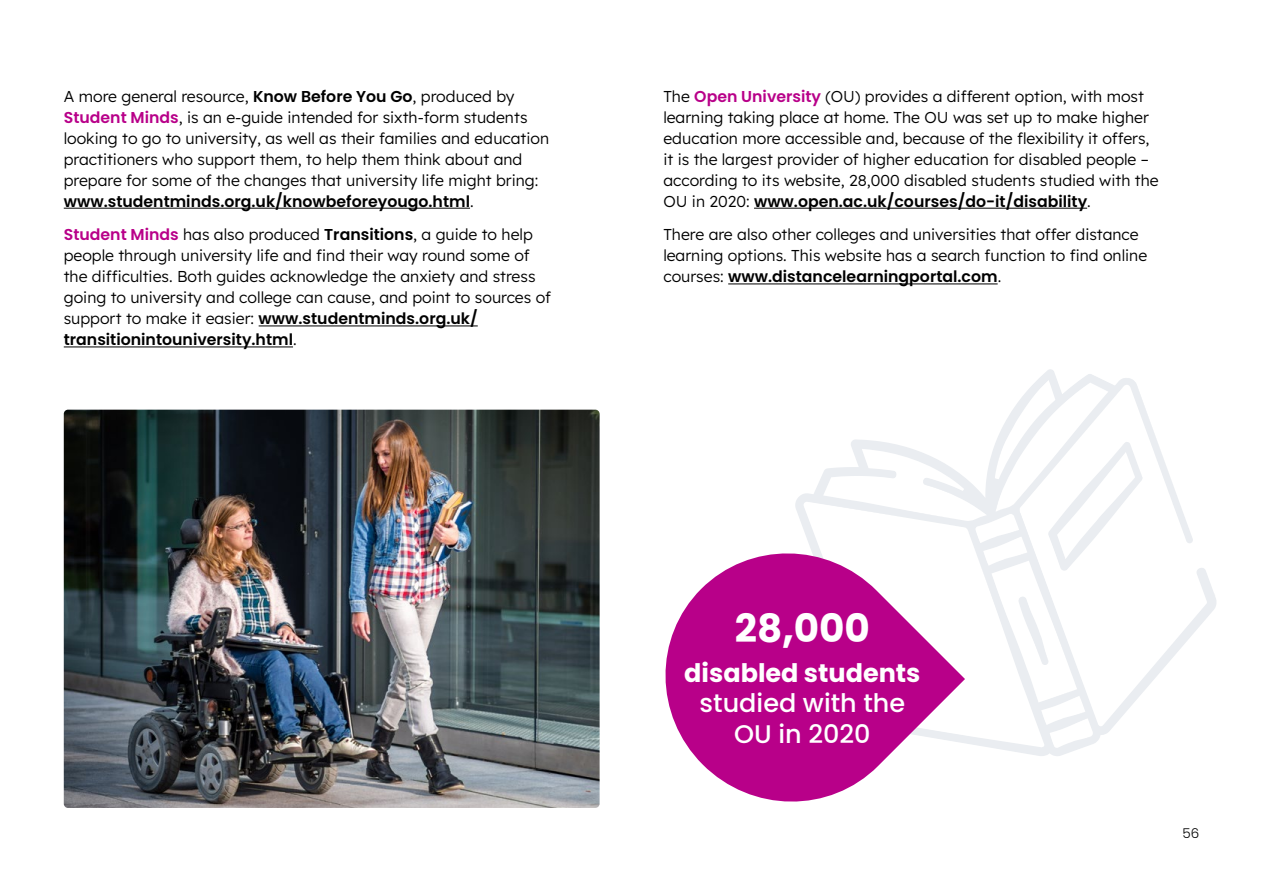
<style>
.page{position:relative;width:1263px;height:893px;background:#fff}
.page>*{position:absolute;margin:0;border:0;box-sizing:border-box;transform-origin:0 0}
.t1{font:700 39px "Poppins";color:#fff}
.t2{font:500 25.5px/30.6px "Poppins";color:#fff;text-align:center}
.t3{font:700 25.5px "Poppins";color:#fff}
.Body_Copy_P{font:300 15.75px/21px "Lexend";color:#000}
.t4{font:300 13.5px "Poppins";color:#000}
.s1{font-family:"Poppins";font-weight:600}
.s2{font-family:"Poppins";font-weight:600;color:#b80089}
</style>
<div class="page">
<hr style="left:64px;top:208px;width:406px;height:1px;background:#000">
<hr style="left:259px;top:326px;width:219px;height:1px;background:#000">
<hr style="left:64px;top:347px;width:229px;height:1px;background:#000">
<img style="left:64px;top:410px;width:536px;height:398px">
<hr style="left:754px;top:208px;width:333px;height:1px;background:#000">
<hr style="left:728px;top:284px;width:270px;height:1px;background:#000">
<svg style="left:795px;top:369px;width:421px;height:387px"></svg>
<svg style="left:818px;top:378px;width:324px;height:372px"></svg>
<svg style="left:665px;top:541px;width:300px;height:261px;fill:#b80089"></svg>
<p class="Body_Copy_P" style="left:64px;top:85px;width:487px">A more general resource, <span class="s1">Know Before You Go</span>, produced by <span class="s2">Student Minds</span>, is an e-guide intended for sixth-form students looking to go to university, as well as their families and education practitioners who support them, to help them think about and prepare for some of the changes that university life might bring: <span class="s1">www.studentminds.org.uk/knowbeforeyougo.html</span>.</p>
<p class="Body_Copy_P" style="left:64px;top:223px;width:489px"><span class="s2">Student Minds</span> has also produced <span class="s1">Transitions</span>, a guide to help people through university life and find their way round some of the difficulties. Both guides acknowledge the anxiety and stress going to university and college can cause, and point to sources of support to make it easier: <span class="s1">www.studentminds.org.uk/ transitionintouniversity.html</span>.</p>
<p class="Body_Copy_P" style="left:663px;top:85px;width:497px">The <span class="s2">Open University</span> (OU) provides a different option, with most learning taking place at home. The OU was set up to make higher education more accessible and, because of the flexibility it offers, it is the largest provider of higher education for disabled people – according to its website, 28,000 disabled students studied with the OU in 2020: <span class="s1">www.open.ac.uk/courses/do-it/disability</span>.</p>
<p class="Body_Copy_P" style="left:663px;top:223px;width:485px">There are also other colleges and universities that offer distance learning options. This website has a search function to find online courses: <span class="s1">www.distancelearningportal.com</span>.</p>
<h1 class="t1" style="left:735px;top:606px;width:137px">28,000</h1>
<h2 class="t3" style="left:684px;top:658px;width:238px">disabled students</h2>
<h2 class="t2" style="left:700px;top:688px;width:207px">studied with the<br>OU in 2020</h2>
<p class="t4" style="left:1182px;top:825px;width:18px">56</p>
</div>
